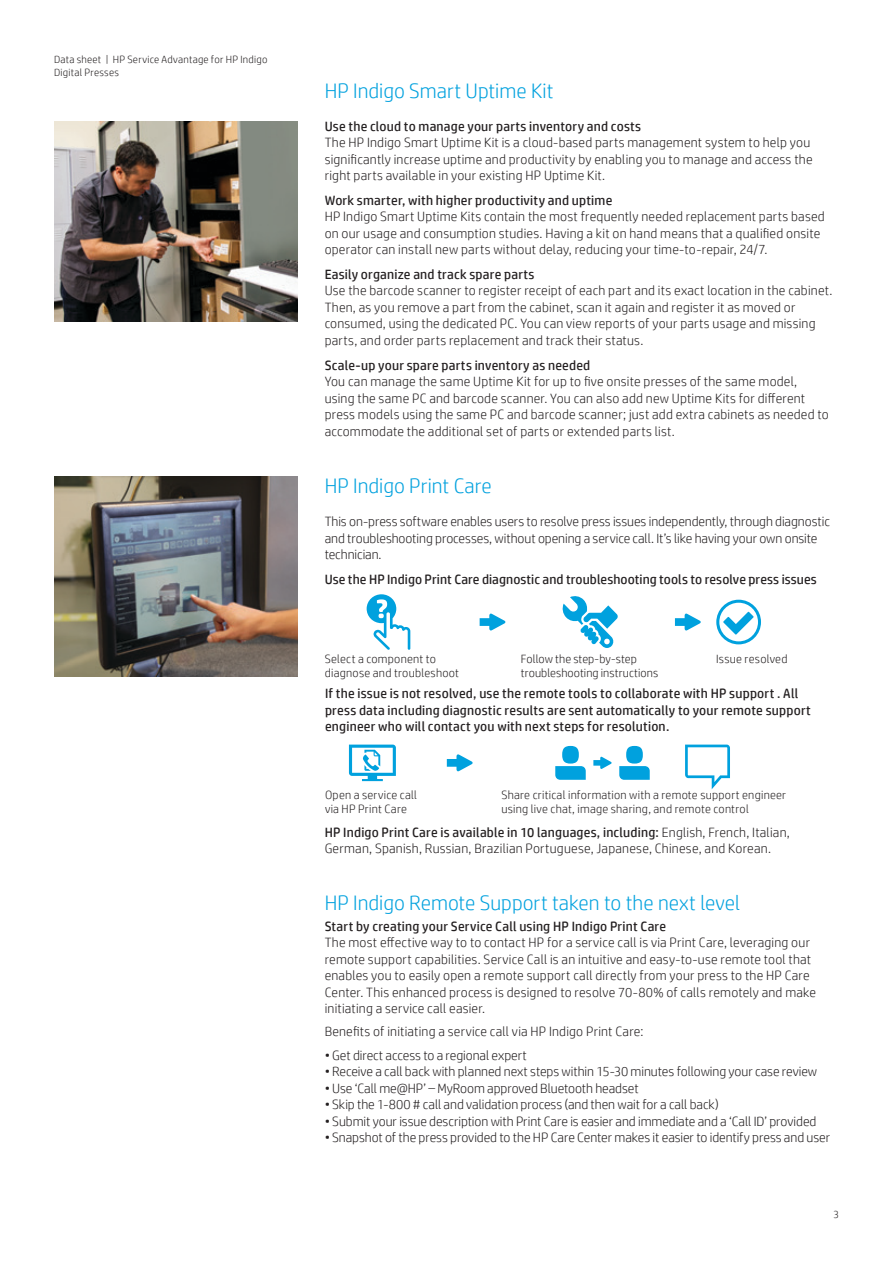
<style>
.page{position:relative;width:893px;height:1263px;background:#fff}
.page>*{position:absolute;margin:0;border:0;box-sizing:border-box;transform-origin:0 0}
.t1{font:300 21px "HP Simplified";color:#00a1de}
.t2{font:300 13.5px/16.5px "HP Simplified";letter-spacing:.015em;color:#231f20}
.t3{font:300 13.5px/16.5px "HP Simplified";letter-spacing:-.005em;color:#231f20}
.t4{font:13.5px/16.5px "HP Simplified";letter-spacing:.015em;color:#231f20}
.t5{font:300 12px/13.5px "HP Simplified";letter-spacing:.02em;color:#231f20}
.t6{font:300 10.5px/13.5px "HP Simplified";letter-spacing:.025em;color:#231f20}
.s1{font-weight:400}
</style>
<div class="page">
<img style="left:54px;top:122px;width:244px;height:200px">
<img style="left:54px;top:477px;width:244px;height:200px">
<svg style="left:366px;top:594px;width:44px;height:56px"></svg>
<svg style="left:562px;top:596px;width:56px;height:52px"></svg>
<svg style="left:716px;top:600px;width:45px;height:44px"></svg>
<svg style="left:480px;top:614px;width:26px;height:16px"></svg>
<svg style="left:675px;top:614px;width:26px;height:16px"></svg>
<svg style="left:447px;top:754px;width:26px;height:17px"></svg>
<svg style="left:593px;top:757px;width:19px;height:12px"></svg>
<svg style="left:349px;top:745px;width:47px;height:36px"></svg>
<svg style="left:685px;top:745px;width:45px;height:44px"></svg>
<svg style="left:555px;top:746px;width:31px;height:34px"></svg>
<svg style="left:619px;top:746px;width:31px;height:34px"></svg>
<p class="t6" style="left:54px;top:52px;width:215px">Data sheet | HP Service Advantage for HP Indigo<br>Digital Presses</p>
<h1 class="t1" style="left:325px;top:77px;width:230px">HP Indigo Smart Uptime Kit</h1>
<p class="t4" style="left:325px;top:118px;width:318px">Use the cloud to manage your parts inventory and costs</p>
<p class="t2" style="left:325px;top:134px;width:489px">The HP Indigo Smart Uptime Kit is a cloud-based parts management system to help you significantly increase uptime and productivity by enabling you to manage and access the right parts available in your existing HP Uptime Kit.</p>
<p class="t4" style="left:325px;top:192px;width:289px">Work smarter, with higher productivity and uptime</p>
<p class="t2" style="left:325px;top:208px;width:502px">HP Indigo Smart Uptime Kits contain the most frequently needed replacement parts based on our usage and consumption studies. Having a kit on hand means that a qualified onsite operator can install new parts without delay, reducing your time-to-repair, 24/7.</p>
<p class="t4" style="left:325px;top:266px;width:211px">Easily organize and track spare parts</p>
<p class="t2" style="left:325px;top:282px;width:509px">Use the barcode scanner to register receipt of each part and its exact location in the cabinet.<br>Then, as you remove a part from the cabinet, scan it again and register it as moved or consumed, using the dedicated PC. You can view reports of your parts usage and missing parts, and order parts replacement and track their status.</p>
<p class="t4" style="left:325px;top:356px;width:267px">Scale-up your spare parts inventory as needed</p>
<p class="t2" style="left:325px;top:373px;width:506px">You can manage the same Uptime Kit for up to five onsite presses of the same model, using the same PC and barcode scanner. You can also add new Uptime Kits for different press models using the same PC and barcode scanner; just add extra cabinets as needed to accommodate the additional set of parts or extended parts list.</p>
<h1 class="t1" style="left:325px;top:472px;width:169px">HP Indigo Print Care</h1>
<p class="t3" style="left:325px;top:513px;width:507px">This on-press software enables users to resolve press issues independently, through diagnostic and troubleshooting processes, without opening a service call. It’s like having your own onsite technician.</p>
<p class="t4" style="left:325px;top:571px;width:494px">Use the HP Indigo Print Care diagnostic and troubleshooting tools to resolve press issues</p>
<p class="t5" style="left:325px;top:652px;width:136px">Select a component to diagnose and troubleshoot</p>
<p class="t5" style="left:521px;top:652px;width:139px">Follow the step-by-step troubleshooting instructions</p>
<p class="t5" style="left:716px;top:652px;width:73px">Issue resolved</p>
<p class="t4" style="left:325px;top:685px;width:487px">If the issue is not resolved, use the remote tools to collaborate with HP support . All press data including diagnostic results are sent automatically to your remote support engineer who will contact you with next steps for resolution.</p>
<p class="t5" style="left:325px;top:788px;width:94px">Open a service call via HP Print Care</p>
<p class="t5" style="left:501px;top:788px;width:286px">Share critical information with a remote support engineer using live chat, image sharing, and remote control</p>
<p class="t2" style="left:325px;top:824px;width:467px"><span class="s1">HP Indigo Print Care is available in 10 languages, including:</span> English, French, Italian,<br>German, Spanish, Russian, Brazilian Portuguese, Japanese, Chinese, and Korean.</p>
<h1 class="t1" style="left:325px;top:889px;width:417px">HP Indigo Remote Support taken to the next level</h1>
<p class="t4" style="left:325px;top:918px;width:343px">Start by creating your Service Call using HP Indigo Print Care</p>
<p class="t2" style="left:325px;top:934px;width:493px">The most effective way to to contact HP for a service call is via Print Care, leveraging our remote support capabilities. Service Call is an intuitive and easy-to-use remote tool that enables you to easily open a remote support call directly from your press to the HP Care Center. This enhanced process is designed to resolve 70-80% of calls remotely and make initiating a service call easier.</p>
<p class="t2" style="left:325px;top:1023px;width:320px">Benefits of initiating a service call via HP Indigo Print Care:</p>
<p class="t3" style="left:325px;top:1046px;width:204px">• Get direct access to a regional expert</p>
<p class="t3" style="left:325px;top:1063px;width:494px">• Receive a call back with planned next steps within 15-30 minutes following your case review</p>
<p class="t3" style="left:325px;top:1079px;width:316px">• Use ‘Call me@HP’ – MyRoom approved Bluetooth headset</p>
<p class="t3" style="left:325px;top:1096px;width:396px">• Skip the 1-800 # call and validation process (and then wait for a call back)</p>
<p class="t3" style="left:325px;top:1112px;width:493px">• Submit your issue description with Print Care is easier and immediate and a ‘Call ID’ provided</p>
<p class="t3" style="left:325px;top:1129px;width:507px">• Snapshot of the press provided to the HP Care Center makes it easier to identify press and user</p>
<p class="t6" style="left:833px;top:1207px;width:7px">3</p>
</div>
